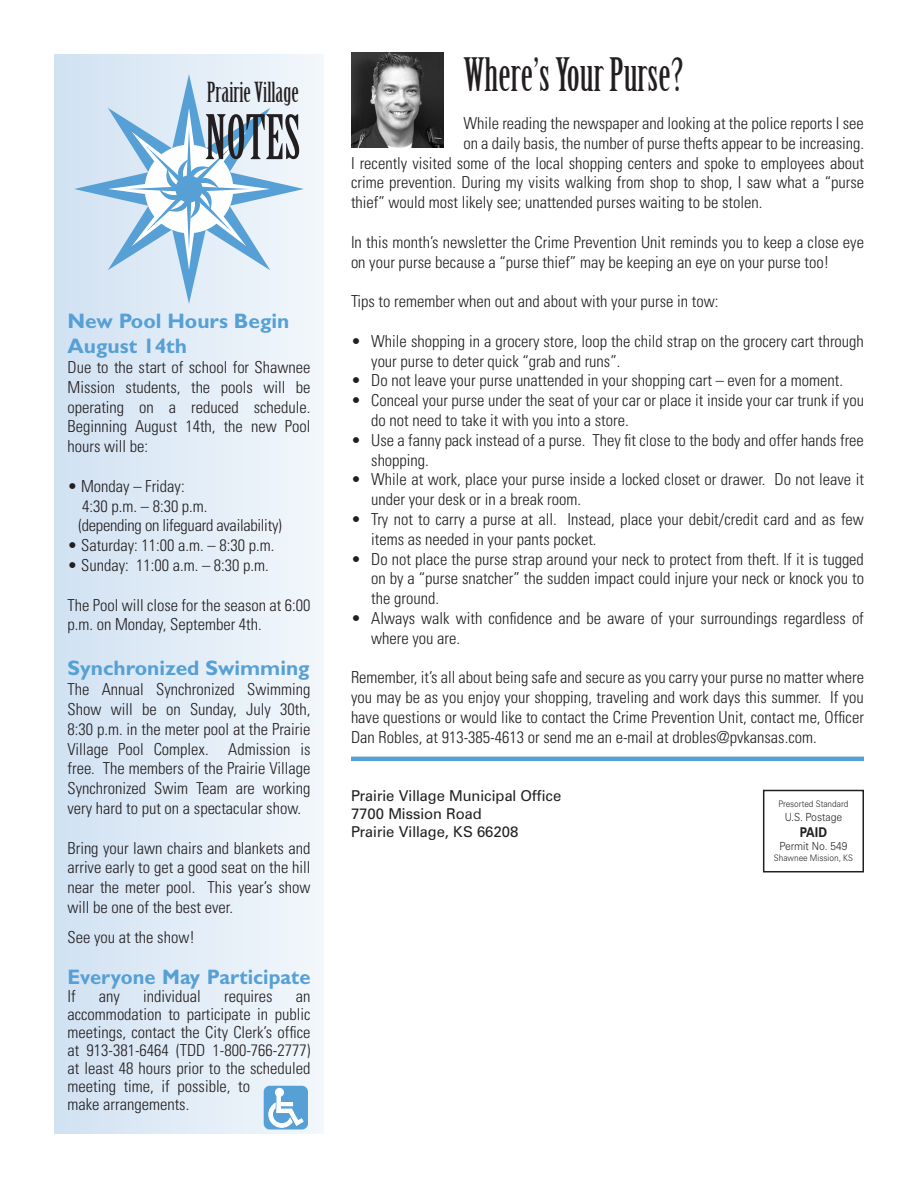
<style>
.page{position:relative;width:918px;height:1188px;background:#fff}
.page>*{position:absolute;margin:0;border:0;box-sizing:border-box;transform-origin:0 0}
.t1{font:60px "Birch";color:#231f20}
.t2{font:45px "Birch";color:#231f20}
.t3{font:27px "Birch";color:#231f20}
.t4{font:700 21px/25.2px "Gill Sans";color:#56a0d5}
.t5{font:700 21px "Gill Sans";color:#56a0d5;scale:.96 1}
.t6{font:300 condensed 16.5px/19.8px "Univers";color:#231f20}
.t7{font:15px "Zurich BT";color:#231f20}
.t8{font:700 13.5px "Zurich BT";color:#231f20;scale:.9 1}
.t9{font:300 11.25px "Zurich BT";color:#231f20;scale:.9 1}
.t10{font:300 9px "Zurich BT";color:#231f20;scale:.9 1}
</style>
<div class="page">
<div style="left:54px;top:54px;width:270px;height:1080px;background:linear-gradient(to right,#d1e2f2,#f3f7fb)"></div>
<svg style="left:74px;top:74px;width:230px;height:230px;background:#dce9f5"></svg>
<svg style="left:108px;top:108px;width:162px;height:162px"></svg>
<div style="left:176px;top:176px;width:26px;height:26px;background:#56a0d5;border-radius:50%"></div>
<div style="left:763px;top:790px;width:101px;height:82px;border:2px solid #231f20"></div>
<div style="left:264px;top:1086px;width:44px;height:44px;background:#56a0d5;border-radius:6px"></div>
<div style="left:275px;top:1088px;width:9px;height:8px;background:#fff;border-radius:50%"></div>
<div style="left:275px;top:1088px;width:9px;height:9px;border:1px solid #fff;border-radius:50%"></div>
<svg style="left:269px;top:1094px;width:34px;height:34px"></svg>
<hr style="left:351px;top:757px;width:513px;height:4px;background:#56a0d5">
<img style="left:351px;top:52px;width:92px;height:95px">
<p class="t3" style="left:207px;top:78px;width:94px">Prairie Village</p>
<p class="t1" style="left:205px;top:106px;width:97px">NOTES</p>
<p class="t4" style="left:68px;top:308px;width:223px">New Pool Hours Begin<br>August 14th</p>
<p class="t6" style="left:68px;top:357px;width:245px;text-align:justify">Due to the start of school for Shawnee Mission students, the pools will be operating on a reduced schedule.<br>Beginning August 14th, the new Pool hours will be:</p>
<p class="t6" style="left:68px;top:476px;width:119px">• Monday – Friday:</p>
<p class="t6" style="left:82px;top:496px;width:127px">4:30 p.m. – 8:30 p.m.</p>
<p class="t6" style="left:78px;top:515px;width:205px">(depending on lifeguard availability)</p>
<p class="t6" style="left:68px;top:535px;width:208px">• Saturday: 11:00 a.m. – 8:30 p.m.</p>
<p class="t6" style="left:68px;top:555px;width:203px">• Sunday: 11:00 a.m. – 8:30 p.m.</p>
<p class="t6" style="left:68px;top:595px;width:244px">The Pool will close for the season at 6:00 p.m. on Monday, September 4th.</p>
<p class="t4" style="left:68px;top:655px;width:244px">Synchronized Swimming</p>
<p class="t6" style="left:68px;top:679px;width:245px;text-align:justify">The Annual Synchronized Swimming Show will be on Sunday, July 30th, 8:30 p.m. in the meter pool at the Prairie Village Pool Complex. Admission is free. The members of the Prairie Village Synchronized Swim Team are working very hard to put on a spectacular show.</p>
<p class="t6" style="left:68px;top:838px;width:245px;text-align:justify">Bring your lawn chairs and blankets and arrive early to get a good seat on the hill near the meter pool. This year’s show will be one of the best ever.</p>
<p class="t6" style="left:68px;top:927px;width:129px">See you at the show!</p>
<p class="t5" style="left:68px;top:965px;width:255px">Everyone May Participate</p>
<p class="t6" style="left:68px;top:986px;width:10px">If</p>
<p class="t6" style="left:99px;top:986px;width:23px">any</p>
<p class="t6" style="left:143px;top:986px;width:59px">individual</p>
<p class="t6" style="left:224px;top:986px;width:50px">requires</p>
<p class="t6" style="left:68px;top:987px;width:245px;line-height:18px;text-indent:228px">an accommodation to participate in public meetings, contact the City Clerk’s office at 913-381-6464 (TDD 1-800-766-2777) at least 48 hours prior to the scheduled meeting time, if possible, to<br>make arrangements.</p>
<p class="t2" style="left:463px;top:51px;width:222px">Where’s Your Purse?</p>
<p class="t6" style="left:463px;top:113px;width:402px">While reading the newspaper and looking at the police reports I see</p>
<p class="t6" style="left:463px;top:133px;width:402px">on a daily basis, the number of purse thefts appear to be increasing.</p>
<p class="t6" style="left:351px;top:153px;width:514px">I recently visited some of the local shopping centers and spoke to employees about</p>
<p class="t6" style="left:351px;top:172px;width:515px">crime prevention. During my visits walking from shop to shop, I saw what a “purse</p>
<p class="t6" style="left:351px;top:192px;width:413px">thief” would most likely see; unattended purses waiting to be stolen.</p>
<p class="t6" style="left:351px;top:232px;width:515px">In this month’s newsletter the Crime Prevention Unit reminds you to keep a close eye on your purse because a “purse thief” may be keeping an eye on your purse too!</p>
<p class="t6" style="left:351px;top:291px;width:369px">Tips to remember when out and about with your purse in tow:</p>
<p class="t6" style="left:371px;top:331px;width:494px;text-indent:-20px">• While shopping in a grocery store, loop the child strap on the grocery cart through your purse to deter quick “grab and runs”.</p>
<p class="t6" style="left:351px;top:370px;width:494px">• Do not leave your purse unattended in your shopping cart – even for a moment.</p>
<p class="t6" style="left:371px;top:390px;width:494px;text-indent:-20px">• Conceal your purse under the seat of your car or place it inside your car trunk if you do not need to take it with you into a store.</p>
<p class="t6" style="left:371px;top:430px;width:494px;text-indent:-20px">• Use a fanny pack instead of a purse. They fit close to the body and offer hands free shopping.</p>
<p class="t6" style="left:371px;top:469px;width:494px;text-indent:-20px">• While at work, place your purse inside a locked closet or drawer. Do not leave it under your desk or in a break room.</p>
<p class="t6" style="left:371px;top:509px;width:494px;text-indent:-20px">• Try not to carry a purse at all. Instead, place your debit/credit card and as few items as needed in your pants pocket.</p>
<p class="t6" style="left:371px;top:549px;width:494px;text-align:justify;text-indent:-20px">• Do not place the purse strap around your neck to protect from theft. If it is tugged on by a “purse snatcher” the sudden impact could injure your neck or knock you to the ground.</p>
<p class="t6" style="left:371px;top:608px;width:494px;text-indent:-20px">• Always walk with confidence and be aware of your surroundings regardless of where you are.</p>
<p class="t6" style="left:351px;top:667px;width:515px;text-align:justify">Remember, it’s all about being safe and secure as you carry your purse no matter where you may be as you enjoy your shopping, traveling and work days this summer. If you have questions or would like to contact the Crime Prevention Unit, contact me, Officer Dan Robles, at 913-385-4613 or send me an e-mail at drobles@pvkansas.com.</p>
<p class="t7" style="left:351px;top:787px;width:212px">Prairie Village Municipal Office</p>
<p class="t7" style="left:351px;top:805px;width:132px">7700 Mission Road</p>
<p class="t7" style="left:351px;top:823px;width:169px">Prairie Village, KS 66208</p>
<p class="t10" style="left:778px;top:798px;width:79px">Presorted Standard</p>
<p class="t9" style="left:785px;top:810px;width:65px">U.S. Postage</p>
<p class="t8" style="left:800px;top:824px;width:32px">PAID</p>
<p class="t9" style="left:780px;top:839px;width:77px">Permit No. 549</p>
<p class="t10" style="left:774px;top:852px;width:89px">Shawnee Mission, KS</p>
</div>
